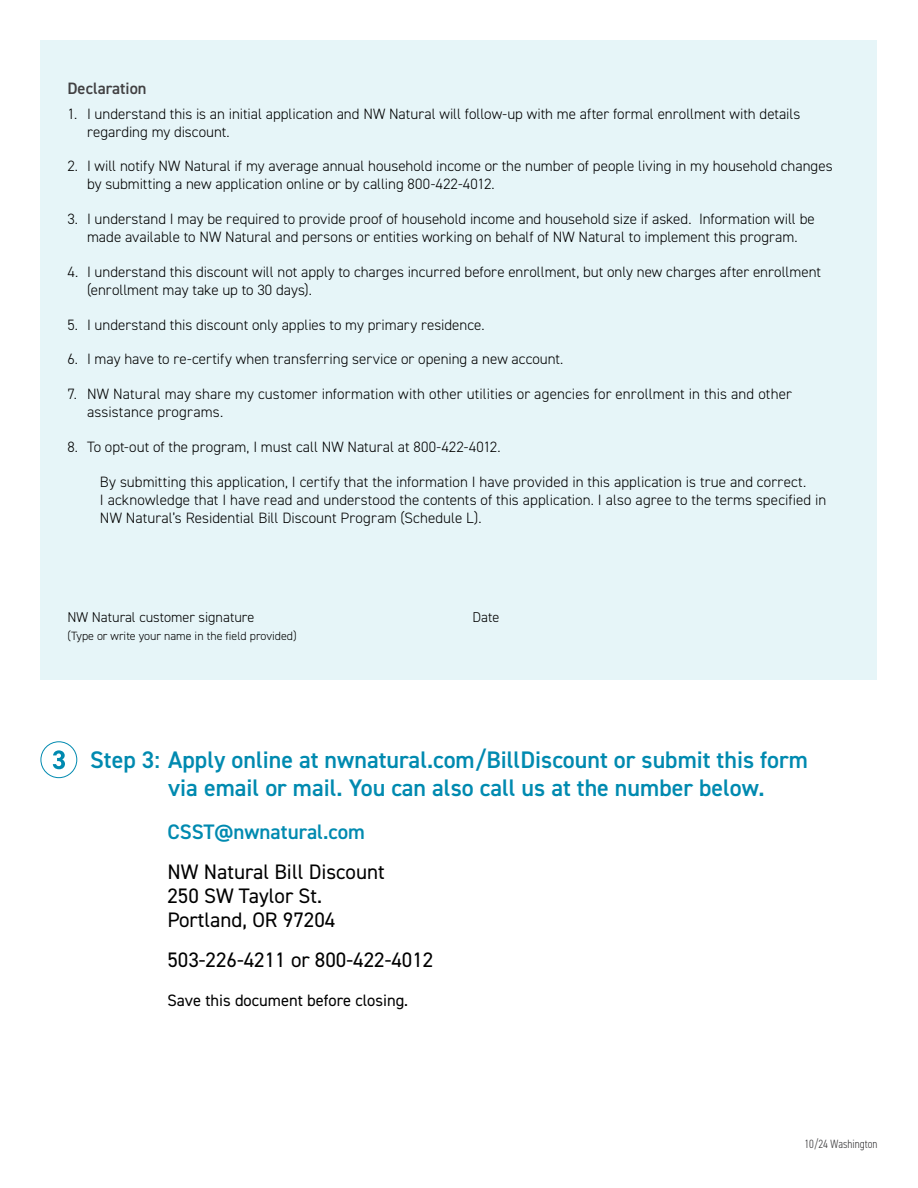
<style>
.page{position:relative;width:918px;height:1188px;background:#fff}
.page>*{position:absolute;margin:0;border:0;box-sizing:border-box;transform-origin:0 0}
.t1{font:600 24px/28.5px "DIN2014";color:#008ab0}
.t2{font:21px/24px "DIN2014";color:#000}
.t3{font:600 21px "DIN2014";color:#008ab0}
.t4{font:16.5px "DIN2014";color:#000}
.t5{font:600 16.5px "DIN2014";color:#414042}
.t6{font:300 15px/18px "DIN2014";color:#000}
.t7{font:300 14.25px "DIN2014";color:#000}
.t8{font:300 12px "DIN2014";color:#000}
.t9{font:300 condensed 12px "DIN2014";color:#414042}
</style>
<div class="page">
<div style="left:40px;top:40px;width:838px;height:640px;background:#e6f5f8"></div>
<div style="left:40px;top:741px;width:37px;height:37px;border:1px solid #008ab0;border-radius:50%"></div>
<svg style="left:53px;top:750px;width:12px;height:19px"></svg>
<p class="t5" style="left:67px;top:77px;width:81px">Declaration</p>
<p class="t6" style="left:87px;top:104px;width:715px;text-indent:-20px">1. I understand this is an initial application and NW Natural will follow-up with me after formal enrollment with details regarding my discount.</p>
<p class="t6" style="left:87px;top:157px;width:747px;text-indent:-20px">2. I will notify NW Natural if my average annual household income or the number of people living in my household changes by submitting a new application online or by calling 800-422-4012.</p>
<p class="t6" style="left:68px;top:210px;width:749px;text-align:center">3. I understand I may be required to provide proof of household income and household size if asked. Information will be made available to NW Natural and persons or entities working on behalf of NW Natural to implement this program.</p>
<p class="t6" style="left:87px;top:263px;width:736px;text-indent:-20px">4. I understand this discount will not apply to charges incurred before enrollment, but only new charges after enrollment (enrollment may take up to 30 days).</p>
<p class="t6" style="left:68px;top:315px;width:419px">5. I understand this discount only applies to my primary residence.</p>
<p class="t6" style="left:68px;top:350px;width:497px">6. I may have to re-certify when transferring service or opening a new account.</p>
<p class="t6" style="left:87px;top:385px;width:706px;text-indent:-20px">7. NW Natural may share my customer information with other utilities or agencies for enrollment in this and other assistance programs.</p>
<p class="t6" style="left:68px;top:438px;width:435px">8. To opt-out of the program, I must call NW Natural at 800-422-4012.</p>
<p class="t6" style="left:100px;top:472px;width:728px">By submitting this application, I certify that the information I have provided in this application is true and correct.<br>I acknowledge that I have read and understood the contents of this application. I also agree to the terms specified in<br>NW Natural’s Residential Bill Discount Program (Schedule L).</p>
<p class="t7" style="left:68px;top:609px;width:188px">NW Natural customer signature</p>
<p class="t7" style="left:473px;top:609px;width:28px">Date</p>
<p class="t8" style="left:68px;top:629px;width:231px">(Type or write your name in the field provided)</p>
<h1 class="t1" style="left:168px;top:745px;width:641px;text-indent:-78px">Step 3: Apply online at nwnatural.com/BillDiscount or submit this form via email or mail. You can also call us at the number below.</h1>
<h2 class="t3" style="left:167px;top:818px;width:199px">CSST@nwnatural.com</h2>
<h2 class="t2" style="left:167px;top:860px;width:219px">NW Natural Bill Discount<br>250 SW Taylor St.<br>Portland, OR 97204</h2>
<h2 class="t2" style="left:167px;top:948px;width:267px">503-226-4211 or 800-422-4012</h2>
<p class="t4" style="left:167px;top:990px;width:242px">Save this document before closing.</p>
<p class="t9" style="left:804px;top:1136px;width:75px">10/24 Washington</p>
</div>
